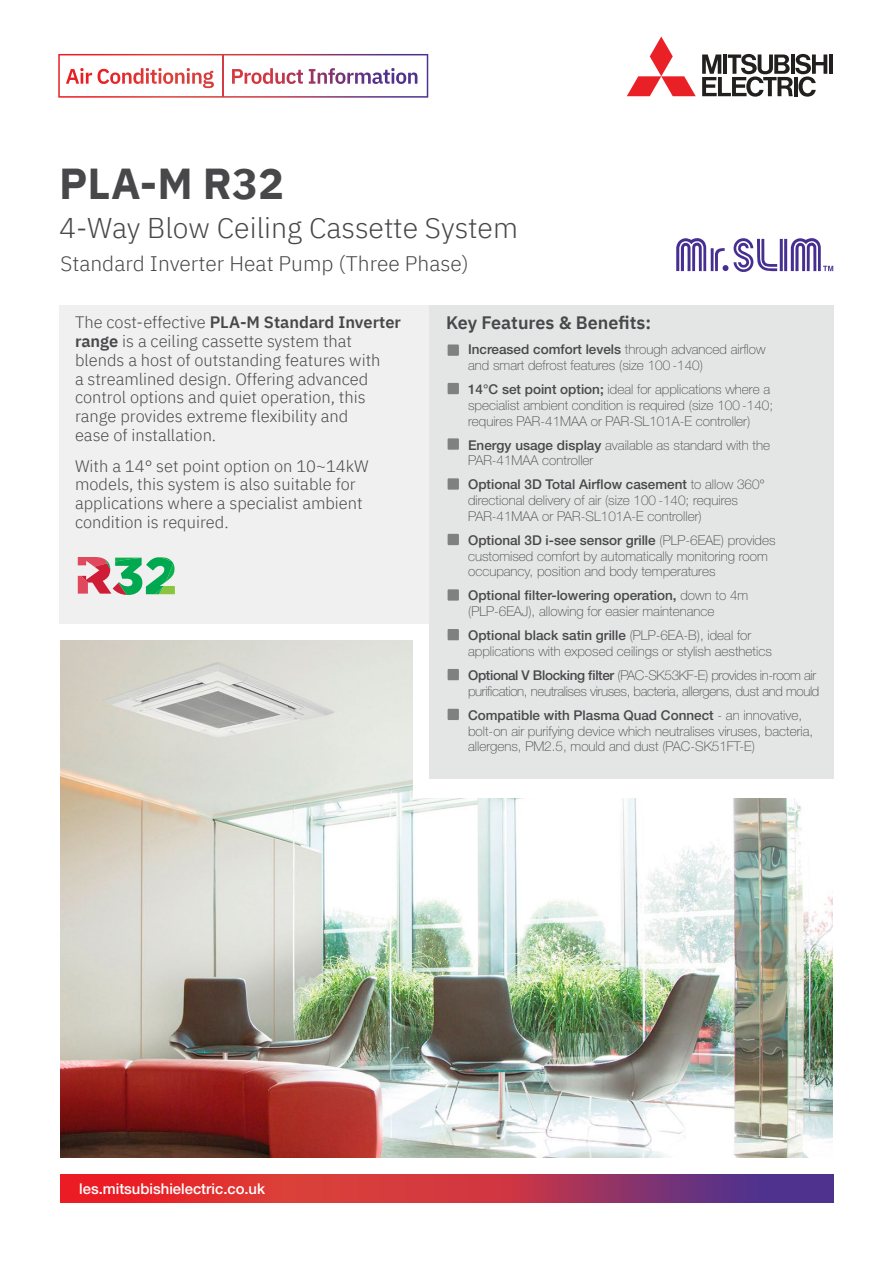
<style>
.page{position:relative;width:893px;height:1263px;background:#fff}
.page>*{position:absolute;margin:0;border:0;box-sizing:border-box;transform-origin:0 0}
.t1{font:700 43.2px "IBM Plex Sans";color:#48474a}
.t2{font:300 28.5px "IBM Plex Sans";color:#48474a}
.t3{font:300 21px "IBM Plex Sans";color:#48474a}
.t4{font:600 18px "IBM Plex Sans";color:#48474a}
.t5{font:300 16.5px/18.8px "IBM Plex Sans";color:#48474a}
.t6{font:500 14.85px "Helvetica Neue LT Pro";color:#fff}
.t7{font:100 13.5px/15.8px "Helvetica Neue LT Pro";color:#48474a}
.t8{font:100 13.5px/15.8px "Helvetica Neue LT Pro";letter-spacing:-.025em;color:#48474a}
.s1{font-weight:600}
.s2{font-weight:500}
</style>
<div class="page">
<svg style="left:627px;top:37px;width:69px;height:59px"></svg>
<hr style="left:829px;top:55px;width:4px;height:19px;background:#221f1f">
<svg style="left:702px;top:54px;width:125px;height:43px"></svg>
<svg style="left:58px;top:54px;width:370px;height:44px"></svg>
<hr style="left:222px;top:55px;width:1px;height:42px;background:#d33d42">
<hr style="left:780px;top:239px;width:3px;height:32px;background:#472f91">
<hr style="left:784px;top:239px;width:3px;height:32px;background:#472f91">
<svg style="left:676px;top:238px;width:30px;height:33px"></svg>
<svg style="left:791px;top:238px;width:42px;height:33px"></svg>
<hr style="left:711px;top:248px;width:3px;height:23px;background:#472f91">
<svg style="left:715px;top:238px;width:62px;height:34px"></svg>
<svg style="left:60px;top:1174px;width:773px;height:29px;background:#b5324e"></svg>
<img style="left:60px;top:640px;width:773px;height:517px">
<div style="left:413px;top:579px;width:420px;height:219px;background:#fff"></div>
<div style="left:59px;top:305px;width:387px;height:319px;background:#f0f0f0"></div>
<svg style="left:78px;top:557px;width:97px;height:38px"></svg>
<div style="left:429px;top:305px;width:404px;height:474px;background:#e4e5e5"></div>
<div style="left:448px;top:344px;width:11px;height:12px;background:#808081"></div>
<div style="left:448px;top:383px;width:11px;height:11px;background:#808081"></div>
<div style="left:448px;top:534px;width:11px;height:11px;background:#808081"></div>
<div style="left:448px;top:478px;width:11px;height:12px;background:#808081"></div>
<div style="left:448px;top:438px;width:11px;height:12px;background:#808081"></div>
<div style="left:448px;top:629px;width:11px;height:11px;background:#808081"></div>
<div style="left:448px;top:589px;width:11px;height:12px;background:#808081"></div>
<div style="left:448px;top:669px;width:11px;height:11px;background:#808081"></div>
<div style="left:448px;top:709px;width:11px;height:11px;background:#808081"></div>
<h1 class="t1" style="left:59px;top:150px;width:226px">PLA-M R32</h1>
<h2 class="t2" style="left:59px;top:207px;width:461px">4-Way Blow Ceiling Cassette System</h2>
<h3 class="t3" style="left:60px;top:248px;width:410px">Standard Inverter Heat Pump (Three Phase)</h3>
<p class="t5" style="left:75px;top:312px;width:327px">The cost-effective <span class="s1">PLA-M Standard Inverter range</span> is a ceiling cassette system that blends a host of outstanding features with<br>a streamlined design. Offering advanced control options and quiet operation, this range provides extreme flexibility and<br>ease of installation.</p>
<p class="t5" style="left:75px;top:455px;width:295px">With a 14° set point option on 10~14kW models, this system is also suitable for applications where a specialist ambient condition is required.</p>
<h3 class="t4" style="left:446px;top:309px;width:207px">Key Features &amp; Benefits:</h3>
<p class="t7" style="left:468px;top:342px;width:299px"><span class="s2">Increased comfort levels</span> through advanced airflow and smart defrost features (size 100 -140)</p>
<p class="t7" style="left:468px;top:381px;width:307px"><span class="s2">14°C set point option;</span> ideal for applications where a specialist ambient condition is required (size 100 -140; requires PAR-41MAA or PAR-SL101A-E controller)</p>
<p class="t7" style="left:468px;top:437px;width:303px"><span class="s2">Energy usage display</span> available as standard with the<br>PAR-41MAA controller</p>
<p class="t7" style="left:468px;top:477px;width:298px"><span class="s2">Optional 3D Total Airflow casement</span> to allow 360° directional delivery of air (size 100 -140; requires<br>PAR-41MAA or PAR-SL101A-E controller)</p>
<p class="t7" style="left:468px;top:532px;width:309px"><span class="s2">Optional 3D i-see sensor grille</span> (PLP-6EAE) provides customised comfort by automatically monitoring room occupancy, position and body temperatures</p>
<p class="t7" style="left:468px;top:588px;width:282px"><span class="s2">Optional filter-lowering operation,</span> down to 4m (PLP-6EAJ), allowing for easier maintenance</p>
<p class="t7" style="left:468px;top:627px;width:305px"><span class="s2">Optional black satin grille</span> (PLP-6EA-B), ideal for applications with exposed ceilings or stylish aesthetics</p>
<p class="t8" style="left:468px;top:667px;width:353px"><span class="s2">Optional V Blocking filter</span> (PAC-SK53KF-E) provides in-room air purification, neutralises viruses, bacteria, allergens, dust and mould</p>
<p class="t7" style="left:468px;top:707px;width:347px"><span class="s2">Compatible with Plasma Quad Connect</span> - an innovative, bolt-on air purifying device which neutralises viruses, bacteria, allergens, PM2.5, mould and dust (PAC-SK51FT-E)</p>
<p class="t6" style="left:79px;top:1180px;width:187px">les.mitsubishielectric.co.uk</p>
</div>
